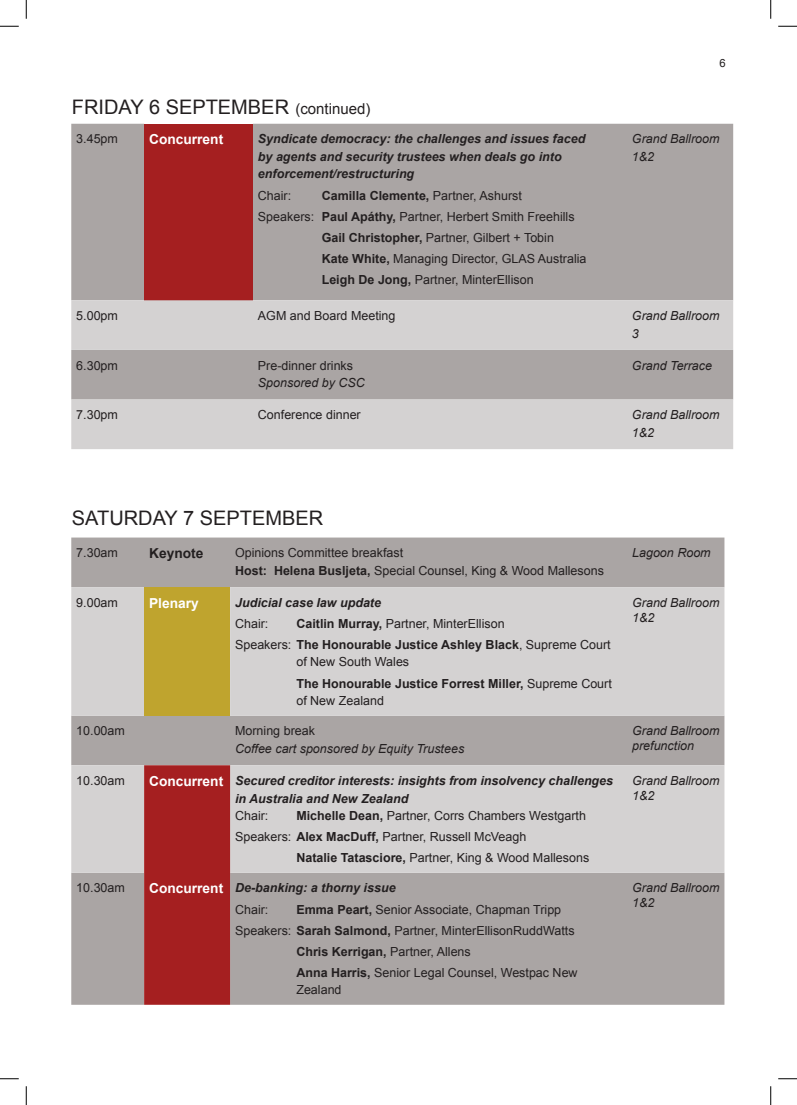
<style>
.page{position:relative;width:797px;height:1105px;background:#fff}
.page>*{position:absolute;margin:0;border:0;box-sizing:border-box;transform-origin:0 0}
.t1{font:20px "Arial";color:#231f20}
.t2{font:700 13.75px "Arial";color:#fff}
.t3{font:700 13.75px "Arial";color:#231f20}
.t4{font:12.5px/17.5px "Arial";color:#231f20}
.t5{font:italic 700 12.5px/17.5px "Arial";color:#231f20}
.t6{font:italic 12.5px/15px "Arial";color:#231f20}
.t7{font:700 12.5px/17.5px "Arial";color:#231f20}
.t8{font:11.25px "Arial";color:#231f20}
.s1{font-size:15px}
.s2{font-weight:400}
.s3{font-weight:700}
</style>
<div class="page">
<div style="left:71px;top:124px;width:662px;height:176px;background:#aaa5a4"></div>
<div style="left:144px;top:124px;width:109px;height:176px;background:#a51f20"></div>
<svg style="left:71px;top:300px;width:662px;height:149px;background:#c6c3c2"></svg>
<div style="left:71px;top:537px;width:653px;height:468px;background:#aaa5a4"></div>
<svg style="left:71px;top:587px;width:653px;height:286px;background:#ccc9c9"></svg>
<div style="left:144px;top:587px;width:86px;height:129px;background:#bfa42e"></div>
<div style="left:144px;top:765px;width:86px;height:240px;background:#a51f20"></div>
<svg style="left:0;top:25px;width:19px;height:2px"></svg>
<svg style="left:778px;top:25px;width:19px;height:2px"></svg>
<svg style="left:0;top:1078px;width:19px;height:1px"></svg>
<svg style="left:778px;top:1078px;width:19px;height:1px"></svg>
<svg style="left:25px;top:0;width:2px;height:19px"></svg>
<svg style="left:25px;top:1086px;width:2px;height:19px"></svg>
<svg style="left:770px;top:0;width:1px;height:19px"></svg>
<svg style="left:770px;top:1086px;width:1px;height:19px"></svg>
<p class="t1" style="left:72px;top:93px;width:300px">FRIDAY 6 SEPTEMBER <span class="s1">(continued)</span></p>
<p class="t4" style="left:76px;top:130px;width:43px">3.45pm</p>
<p class="t2" style="left:149px;top:130px;width:76px">Concurrent</p>
<p class="t5" style="left:258px;top:131px;width:329px">Syndicate democracy: the challenges and issues faced by agents and security trustees when deals go into enforcement/restructuring</p>
<p class="t4" style="left:258px;top:187px;width:35px">Chair:</p>
<p class="t7" style="left:322px;top:187px;width:202px">Camilla Clemente, <span class="s2">Partner, Ashurst</span></p>
<p class="t4" style="left:258px;top:208px;width:318px">Speakers: <span class="s3">Paul Apáthy,</span> Partner, Herbert Smith Freehills</p>
<p class="t4" style="left:322px;top:229px;width:234px"><span class="s3">Gail Christopher,</span> Partner, Gilbert + Tobin</p>
<p class="t4" style="left:322px;top:250px;width:266px"><span class="s3">Kate White,</span> Managing Director, GLAS Australia</p>
<p class="t4" style="left:322px;top:271px;width:213px"><span class="s3">Leigh De Jong,</span> Partner, MinterEllison</p>
<p class="t8" style="left:719px;top:55px;width:8px">6</p>
<p class="t6" style="left:632px;top:131px;width:89px;line-height:17.5px">Grand Ballroom<br>1&amp;2</p>
<p class="t4" style="left:76px;top:307px;width:43px">5.00pm</p>
<p class="t4" style="left:258px;top:307px;width:139px">AGM and Board Meeting</p>
<p class="t6" style="left:632px;top:307px;width:89px;line-height:17.5px">Grand Ballroom<br>3</p>
<p class="t4" style="left:76px;top:357px;width:43px">6.30pm</p>
<p class="t4" style="left:258px;top:357px;width:97px">Pre-dinner drinks</p>
<p class="t6" style="left:258px;top:375px;width:108px">Sponsored by CSC</p>
<p class="t6" style="left:632px;top:358px;width:82px">Grand Terrace</p>
<p class="t4" style="left:76px;top:406px;width:43px">7.30pm</p>
<p class="t4" style="left:258px;top:406px;width:104px">Conference dinner</p>
<p class="t6" style="left:632px;top:406px;width:89px;line-height:17.5px">Grand Ballroom<br>1&amp;2</p>
<p class="t1" style="left:72px;top:505px;width:253px">SATURDAY 7 SEPTEMBER</p>
<p class="t4" style="left:76px;top:544px;width:43px">7.30am</p>
<p class="t3" style="left:149px;top:544px;width:56px">Keynote</p>
<p class="t4" style="left:235px;top:544px;width:170px">Opinions Committee breakfast</p>
<p class="t4" style="left:235px;top:562px;width:370px"><span class="s3">Host: Helena Busljeta,</span> Special Counsel, King &amp; Wood Mallesons</p>
<p class="t4" style="left:76px;top:594px;width:43px">9.00am</p>
<p class="t2" style="left:149px;top:594px;width:51px">Plenary</p>
<p class="t5" style="left:235px;top:594px;width:147px">Judicial case law update</p>
<p class="t4" style="left:235px;top:615px;width:35px">Chair:</p>
<p class="t4" style="left:296px;top:615px;width:210px"><span class="s3">Caitlin Murray,</span> Partner, MinterEllison</p>
<p class="t4" style="left:296px;top:636px;width:316px;text-indent:-61px">Speakers: <span class="s3">The Honourable Justice Ashley Black</span>, Supreme Court of New South Wales</p>
<p class="t7" style="left:296px;top:675px;width:317px">The Honourable Justice Forrest Miller, <span class="s2">Supreme Court of New Zealand</span></p>
<p class="t4" style="left:76px;top:722px;width:50px">10.00am</p>
<p class="t4" style="left:235px;top:722px;width:81px">Morning break</p>
<p class="t6" style="left:235px;top:741px;width:231px">Coffee cart sponsored by Equity Trustees</p>
<p class="t4" style="left:76px;top:772px;width:50px">10.30am</p>
<p class="t2" style="left:149px;top:772px;width:76px">Concurrent</p>
<p class="t5" style="left:235px;top:772px;width:379px">Secured creditor interests: insights from insolvency challenges in Australia and New Zealand</p>
<p class="t4" style="left:235px;top:807px;width:35px">Chair:</p>
<p class="t4" style="left:296px;top:807px;width:291px"><span class="s3">Michelle Dean,</span> Partner, Corrs Chambers Westgarth</p>
<p class="t4" style="left:235px;top:828px;width:293px">Speakers: <span class="s3">Alex MacDuff,</span> Partner, Russell McVeagh</p>
<p class="t4" style="left:296px;top:849px;width:294px"><span class="s3">Natalie Tatasciore,</span> Partner, King &amp; Wood Mallesons</p>
<p class="t4" style="left:76px;top:879px;width:50px">10.30am</p>
<p class="t2" style="left:149px;top:879px;width:76px">Concurrent</p>
<p class="t5" style="left:235px;top:880px;width:162px">De-banking: a thorny issue</p>
<p class="t4" style="left:235px;top:900px;width:35px">Chair:</p>
<p class="t4" style="left:296px;top:900px;width:266px"><span class="s3">Emma Peart,</span> Senior Associate, Chapman Tripp</p>
<p class="t4" style="left:235px;top:921px;width:341px">Speakers: <span class="s3">Sarah Salmond,</span> Partner, MinterEllisonRuddWatts</p>
<p class="t7" style="left:296px;top:943px;width:176px">Chris Kerrigan, <span class="s2">Partner, Allens</span></p>
<p class="t4" style="left:296px;top:964px;width:283px"><span class="s3">Anna Harris,</span> Senior Legal Counsel, Westpac New<br>Zealand</p>
<p class="t6" style="left:632px;top:546px;width:80px">Lagoon Room</p>
<p class="t6" style="left:632px;top:595px;width:89px">Grand Ballroom<br>1&amp;2</p>
<p class="t6" style="left:632px;top:724px;width:89px">Grand Ballroom prefunction</p>
<p class="t6" style="left:632px;top:773px;width:89px">Grand Ballroom<br>1&amp;2</p>
<p class="t6" style="left:632px;top:881px;width:89px">Grand Ballroom<br>1&amp;2</p>
</div>
